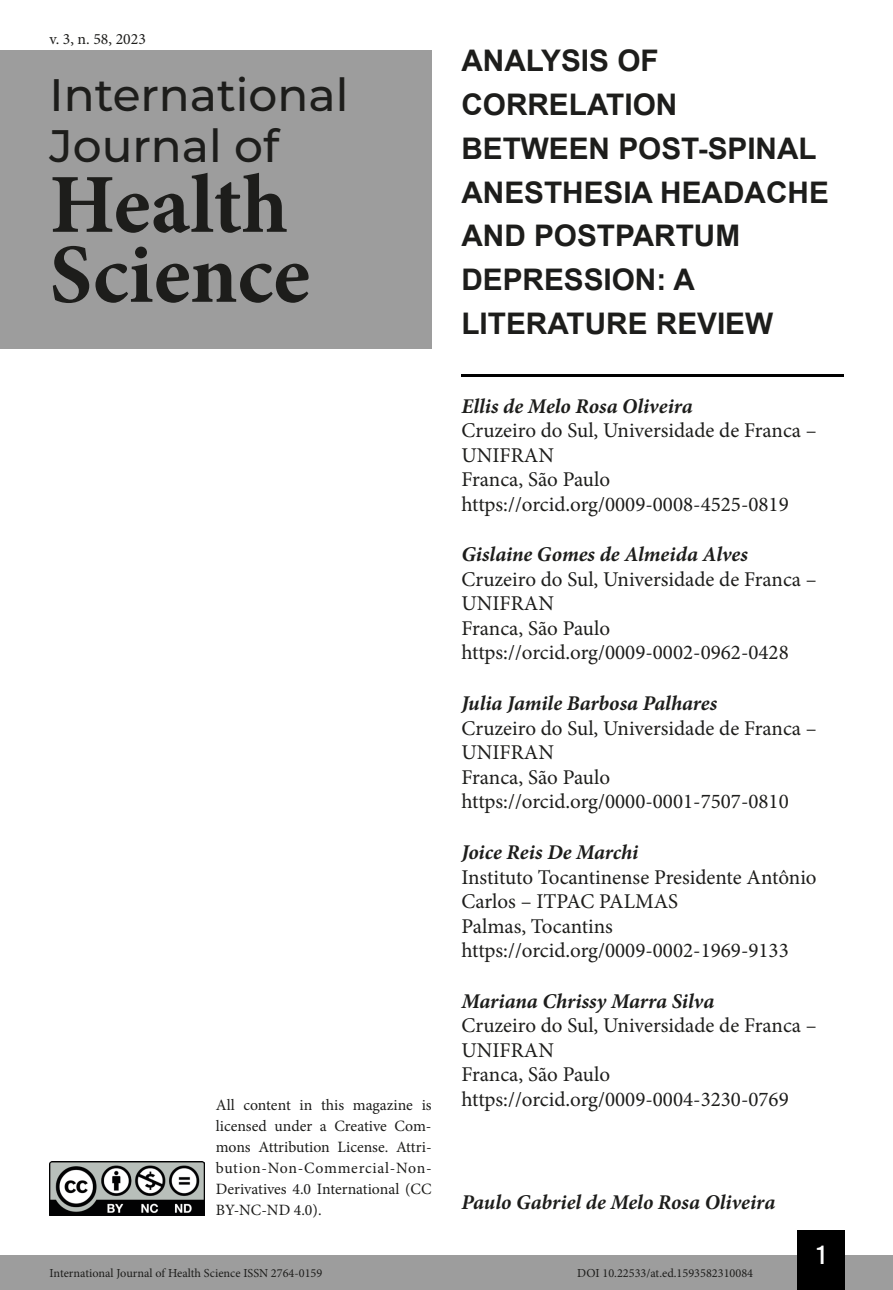
<style>
.page{position:relative;width:893px;height:1290px;background:#fff}
.page>*{position:absolute;margin:0;border:0;box-sizing:border-box;transform-origin:0 0}
.t1{font:700 84px/70px "Minion Pro";color:#1d1d1b}
.t2{font:500 45.5px/50.8px "Montserrat";color:#1d1d1b}
.t3{font:700 29.75px/43.8px "Arial";color:#1d1d1b}
.t4{font:26.25px "Bebas Kai";color:#fff}
.t5{font:21px/24.5px "Minion Pro";color:#1d1d1b}
.t6{font:italic 700 21px "Minion Pro";letter-spacing:-.005em;color:#1d1d1b}
.t7{font:15.75px/21px "Minion Pro";color:#1d1d1b;text-align:justify}
.t8{font:12.25px "Minion Pro";color:#1d1d1b}
</style>
<div class="page">
<div style="left:0;top:1255px;width:893px;height:35px;background:#9d9d9d"></div>
<div style="left:797px;top:1230px;width:48px;height:60px;background:#000"></div>
<img style="left:50px;top:1161px;width:154px;height:54px">
<div style="left:0;top:50px;width:432px;height:298px;background:#9d9d9d"></div>
<hr style="left:461px;top:375px;width:382px;height:2px;background:#000">
<p class="t7" style="left:50px;top:28px;width:98px">v. 3, n. 58, 2023</p>
<h2 class="t2" style="left:50px;top:68px;width:300px">International<br>Journal of</h2>
<h1 class="t1" style="left:50px;top:169px;width:262px">Health<br>Science</h1>
<p class="t7" style="left:216px;top:1095px;width:217px">All content in this magazine is licensed under a Creative Com&shy;mons Attribution License. Attri&shy;bution-Non-Commercial-Non-Derivatives 4.0 International (CC BY-NC-ND 4.0).</p>
<h3 class="t3" style="left:461px;top:40px;width:369px">ANALYSIS OF<br>CORRELATION<br>BETWEEN POST-SPINAL<br>ANESTHESIA HEADACHE<br>AND POSTPARTUM<br>DEPRESSION: A<br>LITERATURE REVIEW</h3>
<p class="t6" style="left:461px;top:391px;width:233px">Ellis de Melo Rosa Oliveira</p>
<p class="t5" style="left:461px;top:418px;width:357px">Cruzeiro do Sul, Universidade de Franca –<br>UNIFRAN<br>Franca, São Paulo https://orcid.org/0009-0008-4525-0819</p>
<p class="t6" style="left:461px;top:540px;width:288px">Gislaine Gomes de Almeida Alves</p>
<p class="t5" style="left:461px;top:567px;width:357px">Cruzeiro do Sul, Universidade de Franca –<br>UNIFRAN<br>Franca, São Paulo https://orcid.org/0009-0002-0962-0428</p>
<p class="t6" style="left:461px;top:688px;width:257px">Julia Jamile Barbosa Palhares</p>
<p class="t5" style="left:461px;top:716px;width:357px">Cruzeiro do Sul, Universidade de Franca –<br>UNIFRAN<br>Franca, São Paulo https://orcid.org/0000-0001-7507-0810</p>
<p class="t6" style="left:461px;top:837px;width:178px">Joice Reis De Marchi</p>
<p class="t5" style="left:461px;top:865px;width:357px">Instituto Tocantinense Presidente Antônio<br>Carlos – ITPAC PALMAS<br>Palmas, Tocantins https://orcid.org/0009-0002-1969-9133</p>
<p class="t6" style="left:461px;top:986px;width:254px">Mariana Chrissy Marra Silva</p>
<p class="t5" style="left:461px;top:1013px;width:357px">Cruzeiro do Sul, Universidade de Franca –<br>UNIFRAN<br>Franca, São Paulo https://orcid.org/0009-0004-3230-0769</p>
<p class="t6" style="left:461px;top:1187px;width:315px">Paulo Gabriel de Melo Rosa Oliveira</p>
<p class="t4" style="left:817px;top:1241px;width:10px">1</p>
<p class="t8" style="left:50px;top:1265px;width:274px">International Journal of Health Science ISSN 2764-0159</p>
<p class="t8" style="left:577px;top:1265px;width:177px">DOI 10.22533/at.ed.1593582310084</p>
</div>
